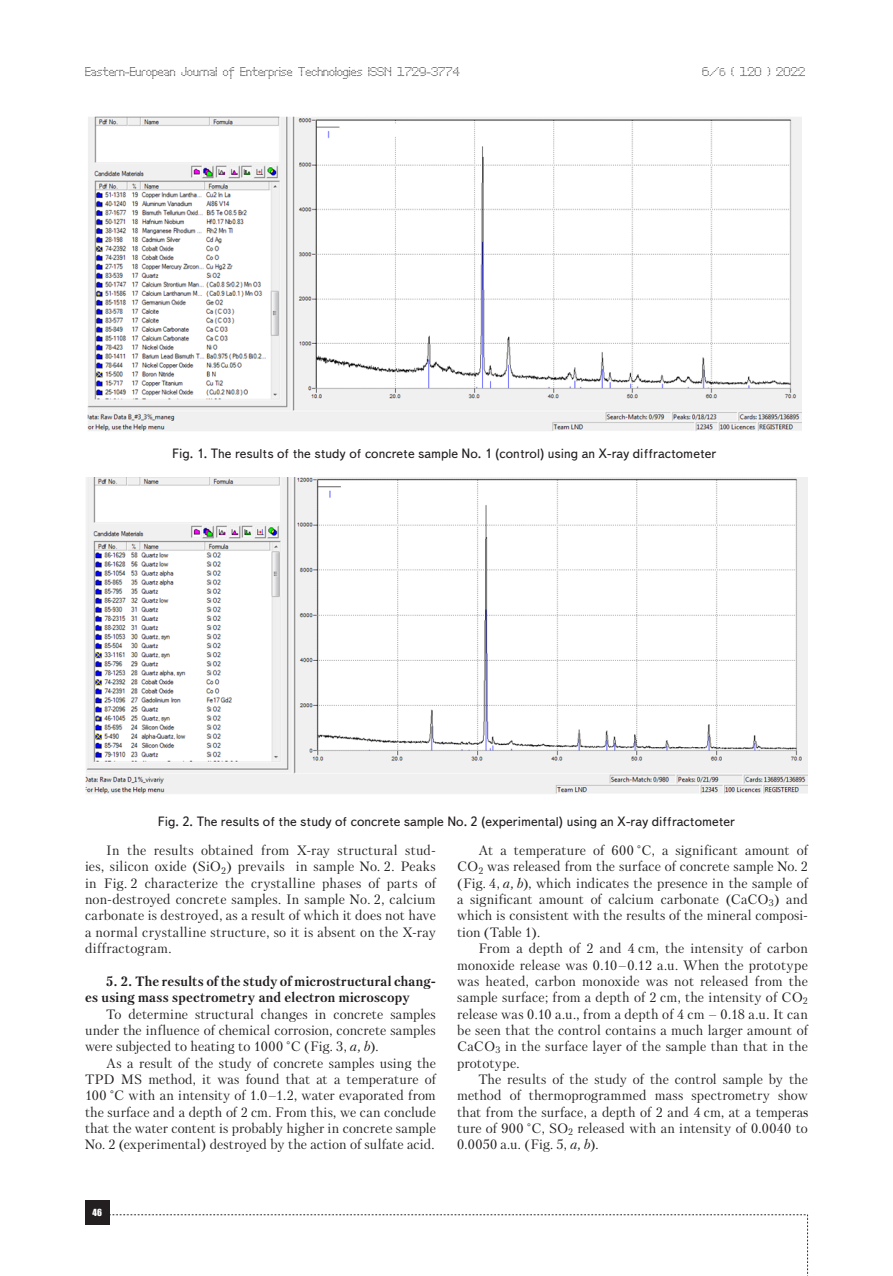
<style>
.page{position:relative;width:893px;height:1276px;background:#fff}
.page>*{position:absolute;margin:0;border:0;box-sizing:border-box;transform-origin:0 0}
.Text__англ{font:13.5px/16.4px "Petersburg C";letter-spacing:.01em;color:#231f20;text-align:justify}
.Рисунок{font:13.5px "Text Book C";color:#231f20}
.Text__англ-2{font:700 13.5px/16.4px "Petersburg C";letter-spacing:.01em;color:#231f20}
.t1{font:12px "Perfo";letter-spacing:.015em;color:#231f20}
.t2{font:9px "Impact";color:#fff}
.s1{font-size:10.5px}
.s2{font-style:italic}
</style>
<div class="page">
<div style="left:85px;top:1200px;width:24px;height:24px;background:#231f20"></div>
<svg style="left:109px;top:1214px;width:699px;height:62px"></svg>
<img style="left:87px;top:117px;width:714px;height:314px">
<img style="left:86px;top:477px;width:722px;height:317px">
<p class="t1" style="left:85px;top:65px;width:376px">Eastern-European Journal of Enterprise Technologies ISSN 1729-3774</p>
<p class="t1" style="left:702px;top:65px;width:104px">6/<span class="s1">6</span> ( 120 ) 2022</p>
<p class="Рисунок" style="left:172px;top:446px;width:546px">Fig. 1. The results of the study of concrete sample No. 1 (control) using an X-ray diffractometer</p>
<p class="Рисунок" style="left:158px;top:814px;width:579px">Fig. 2. The results of the study of concrete sample No. 2 (experimental) using an X-ray diffractometer</p>
<p class="Text__англ" style="left:85px;top:842px;width:352px;text-indent:21px">In the results obtained from X-ray structural stud&shy;ies, silicon oxide (SiO<sub>2</sub>) prevails in sample No. 2. Peaks in Fig. 2 characterize the crystalline phases of parts of non-destroyed concrete samples. In sample No. 2, calcium carbonate is destroyed, as a result of which it does not have a normal crystalline structure, so it is absent on the X-ray diffractogram.</p>
<p class="Text__англ-2" style="left:85px;top:973px;width:352px;text-indent:21px">5. 2. The results of the study of microstructural chang&shy;es using mass spectrometry and electron microscopy</p>
<p class="Text__англ" style="left:85px;top:1005px;width:352px;text-indent:21px">To determine structural changes in concrete samples under the influence of chemical corrosion, concrete samples were subjected to heating to 1000 °C (Fig. 3, <span class="s2">a, b</span>).</p>
<p class="Text__англ" style="left:85px;top:1054px;width:352px;text-indent:21px">As a result of the study of concrete samples using the TPD MS method, it was found that at a temperature of 100 °C with an intensity of 1.0–1.2, water evaporated from the surface and a depth of 2 cm. From this, we can conclude that the water content is probably higher in concrete sample No. 2 (experimental) destroyed by the action of sulfate acid.</p>
<p class="Text__англ" style="left:457px;top:842px;width:352px;text-indent:21px">At a temperature of 600 °C, a significant amount of CO<sub>2</sub> was released from the surface of concrete sample No. 2 (Fig. 4, <span class="s2">a, b</span>), which indicates the presence in the sample of a significant amount of calcium carbonate (CaCO<sub>3</sub>) and which is consistent with the results of the mineral composi&shy;tion (Table 1).</p>
<p class="Text__англ" style="left:457px;top:940px;width:352px;text-indent:21px">From a depth of 2 and 4 cm, the intensity of carbon monoxide release was 0.10–0.12 a.u. When the prototype was heated, carbon monoxide was not released from the sample surface; from a depth of 2 cm, the intensity of CO<sub>2 </sub>release was 0.10 a.u., from a depth of 4 cm – 0.18 a.u. It can be seen that the control contains a much larger amount of CaCO<sub>3</sub> in the surface layer of the sample than that in the prototype.</p>
<p class="Text__англ" style="left:457px;top:1071px;width:352px;text-indent:21px">The results of the study of the control sample by the method of thermoprogrammed mass spectrometry show that from the surface, a depth of 2 and 4 cm, at a tempera&shy;ture of 900 °C, SO<sub>2</sub> released with an intensity of 0.0040 to 0.0050 a.u. (Fig. 5, <span class="s2">a, b</span>).</p>
<p class="t2" style="left:92px;top:1205px;width:11px">46</p>
</div>
